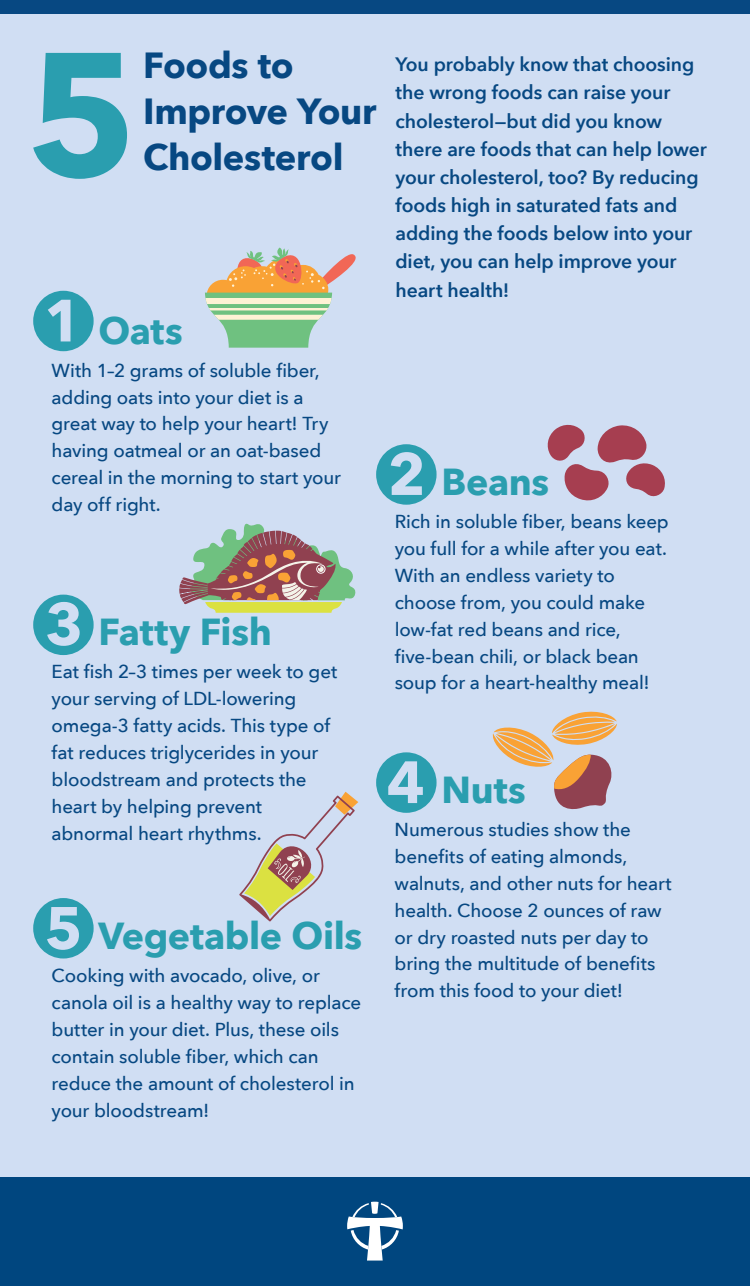
<style>
.page{position:relative;width:750px;height:1286px;background:#fff}
.page>*{position:absolute;margin:0;border:0;box-sizing:border-box;transform-origin:0 0}
.t1{font:700 37.5px "Avenir Next";letter-spacing:-.01em;color:#2a9eaf}
.t2{font:700 36.25px/45.6px "Avenir Next";letter-spacing:-.01em;color:#074882}
.t3{font:600 19.38px/28.1px "Avenir Next";letter-spacing:-.005em;color:#074882}
.t4{font:500 18.75px/26.9px "Avenir Next";letter-spacing:-.01em;color:#074882}
</style>
<div class="page">
<div style="left:0;top:0;width:750px;height:1285px;background:#d0def3"></div>
<svg style="left:33px;top:53px;width:94px;height:126px"></svg>
<div style="left:0;top:0;width:750px;height:14px;background:#074882"></div>
<div style="left:33px;top:291px;width:61px;height:60px;background:#2a9eaf;border-radius:50%"></div>
<svg style="left:48px;top:300px;width:23px;height:41px"></svg>
<div style="left:33px;top:897px;width:61px;height:61px;background:#2a9eaf;border-radius:50%"></div>
<svg style="left:47px;top:907px;width:32px;height:42px"></svg>
<div style="left:376px;top:444px;width:61px;height:60px;background:#2a9eaf;border-radius:50%"></div>
<svg style="left:391px;top:452px;width:31px;height:43px"></svg>
<div style="left:33px;top:594px;width:61px;height:61px;background:#2a9eaf;border-radius:50%"></div>
<svg style="left:47px;top:601px;width:33px;height:44px"></svg>
<div style="left:376px;top:752px;width:61px;height:60px;background:#2a9eaf;border-radius:50%"></div>
<svg style="left:388px;top:761px;width:35px;height:41px"></svg>
<svg style="left:205px;top:247px;width:151px;height:100px"></svg>
<svg style="left:547px;top:424px;width:118px;height:77px"></svg>
<svg style="left:179px;top:523px;width:177px;height:89px"></svg>
<svg style="left:492px;top:711px;width:125px;height:99px"></svg>
<svg style="left:239px;top:791px;width:119px;height:130px"></svg>
<div style="left:0;top:1177px;width:750px;height:108px;background:#00467f"></div>
<svg style="left:347px;top:1201px;width:56px;height:59px"></svg>
<h2 class="t2" style="left:143px;top:42px;width:235px">Foods to<br>Improve Your<br>Cholesterol</h2>
<h1 class="t1" style="left:99px;top:298px;width:86px">Oats</h1>
<p class="t4" style="left:52px;top:356px;width:291px">With 1–2 grams of soluble fiber, adding oats into your diet is a great way to help your heart! Try having oatmeal or an oat-based cereal in the morning to start your day off right.</p>
<h1 class="t1" style="left:99px;top:599px;width:175px">Fatty Fish</h1>
<p class="t4" style="left:52px;top:657px;width:287px">Eat fish 2–3 times per week to get your serving of LDL-lowering omega-3 fatty acids. This type of fat reduces triglycerides in your bloodstream and protects the heart by helping prevent abnormal heart rhythms.</p>
<h1 class="t1" style="left:99px;top:903px;width:265px">Vegetable Oils</h1>
<p class="t4" style="left:52px;top:961px;width:311px">Cooking with avocado, olive, or canola oil is a healthy way to replace butter in your diet. Plus, these oils contain soluble fiber, which can reduce the amount of cholesterol in your bloodstream!</p>
<p class="t3" style="left:396px;top:50px;width:313px">You probably know that choosing the wrong foods can raise your cholesterol—but did you know there are foods that can help lower your cholesterol, too? By reducing foods high in saturated fats and adding the foods below into your diet, you can help improve your heart health!</p>
<h1 class="t1" style="left:442px;top:449px;width:109px">Beans</h1>
<p class="t4" style="left:395px;top:507px;width:276px">Rich in soluble fiber, beans keep you full for a while after you eat.<br>With an endless variety to choose from, you could make low-fat red beans and rice, five-bean chili, or black bean soup for a heart-healthy meal!</p>
<h1 class="t1" style="left:442px;top:757px;width:86px">Nuts</h1>
<p class="t4" style="left:395px;top:815px;width:279px">Numerous studies show the benefits of eating almonds, walnuts, and other nuts for heart health. Choose 2 ounces of raw or dry roasted nuts per day to bring the multitude of benefits from this food to your diet!</p>
</div>
